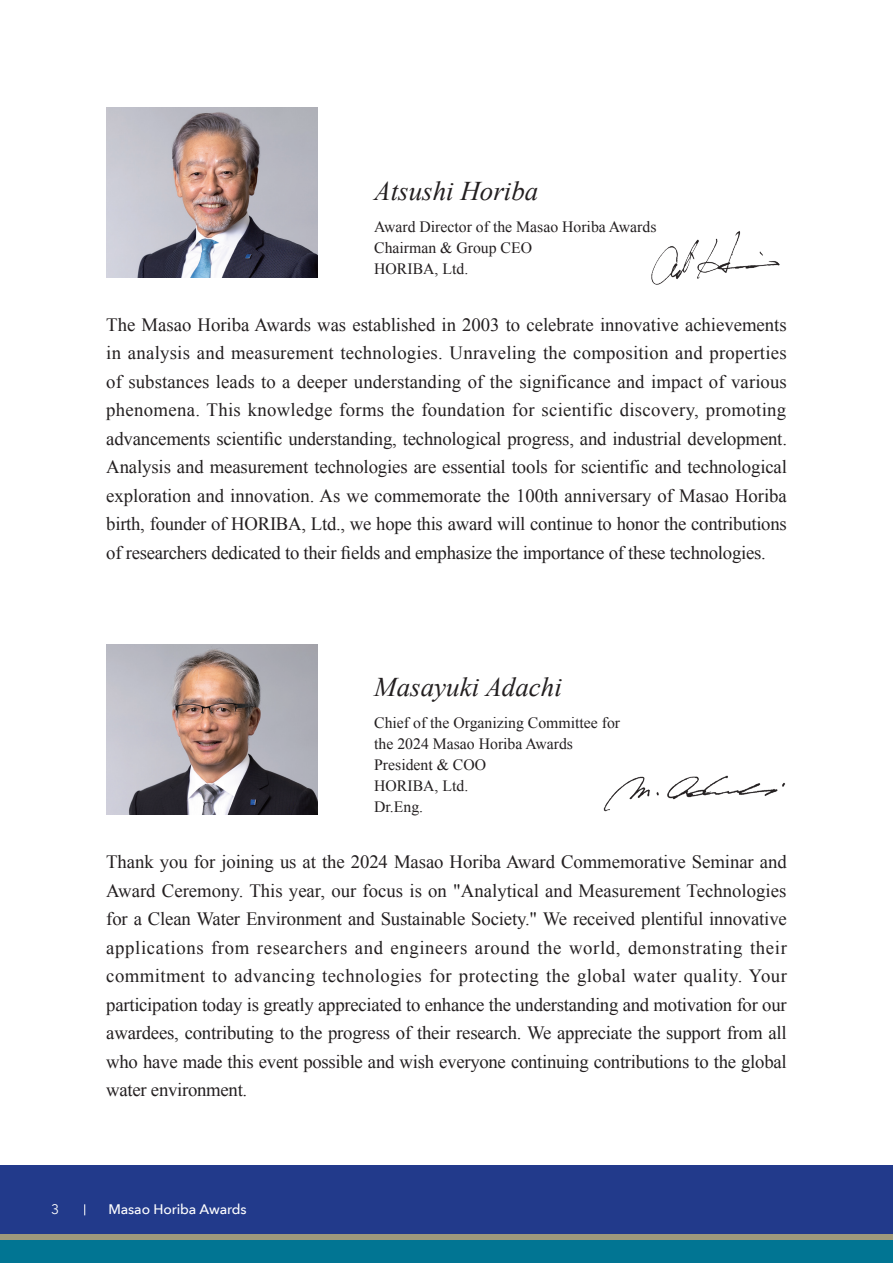
<style>
.page{position:relative;width:893px;height:1263px;background:#fff}
.page>*{position:absolute;margin:0;border:0;box-sizing:border-box;transform-origin:0 0}
.t1{font:italic 27px "Times New Roman";color:#231f20}
.t2{font:18.75px/28.5px "Times New Roman";letter-spacing:-.015em;color:#231f20;text-align:justify}
.t3{font:15.75px/21px "Times New Roman";color:#231f20}
.t4{font:500 13.8px "Avenir Next";letter-spacing:-.005em;color:#fff}
.t5{font:13.8px "Avenir Next";color:#fff}
</style>
<div class="page">
<div style="left:0;top:1240px;width:893px;height:23px;background:#017593"></div>
<div style="left:0;top:1233px;width:893px;height:7px;background:#9f997c"></div>
<div style="left:0;top:1165px;width:893px;height:68px;background:#223a8b"></div>
<img style="left:106px;top:107px;width:211px;height:170px">
<img style="left:651px;top:231px;width:129px;height:54px">
<img style="left:106px;top:645px;width:211px;height:170px">
<img style="left:603px;top:775px;width:182px;height:37px">
<h1 class="t1" style="left:374px;top:172px;width:166px">Atsushi Horiba</h1>
<p class="t3" style="left:374px;top:216px;width:284px">Award Director of the Masao Horiba Awards<br>Chairman &amp; Group CEO<br>HORIBA, Ltd.</p>
<p class="t2" style="left:106px;top:310px;width:682px">The Masao Horiba Awards was established in 2003 to celebrate innovative achievements in analysis and measurement technologies. Unraveling the composition and properties of substances leads to a deeper understanding of the significance and impact of various phenomena. This knowledge forms the foundation for scientific discovery, promoting advancements scientific understanding, technological progress, and industrial development.<br>Analysis and measurement technologies are essential tools for scientific and technological exploration and innovation. As we commemorate the 100th anniversary of Masao Horiba birth, founder of HORIBA, Ltd., we hope this award will continue to honor the contributions of researchers dedicated to their fields and emphasize the importance of these technologies.</p>
<h1 class="t1" style="left:374px;top:668px;width:189px">Masayuki Adachi</h1>
<p class="t3" style="left:374px;top:712px;width:247px">Chief of the Organizing Committee for the 2024 Masao Horiba Awards<br>President &amp; COO<br>HORIBA, Ltd.<br>Dr.Eng.</p>
<p class="t2" style="left:106px;top:847px;width:682px">Thank you for joining us at the 2024 Masao Horiba Award Commemorative Seminar and Award Ceremony. This year, our focus is on "Analytical and Measurement Technologies for a Clean Water Environment and Sustainable Society." We received plentiful innovative applications from researchers and engineers around the world, demonstrating their commitment to advancing technologies for protecting the global water quality. Your participation today is greatly appreciated to enhance the understanding and motivation for our awardees, contributing to the progress of their research. We appreciate the support from all who have made this event possible and wish everyone continuing contributions to the global water environment.</p>
<p class="t5" style="left:51px;top:1201px;width:10px">3</p>
<p class="t4" style="left:108px;top:1201px;width:140px">Masao Horiba Awards</p>
</div>
